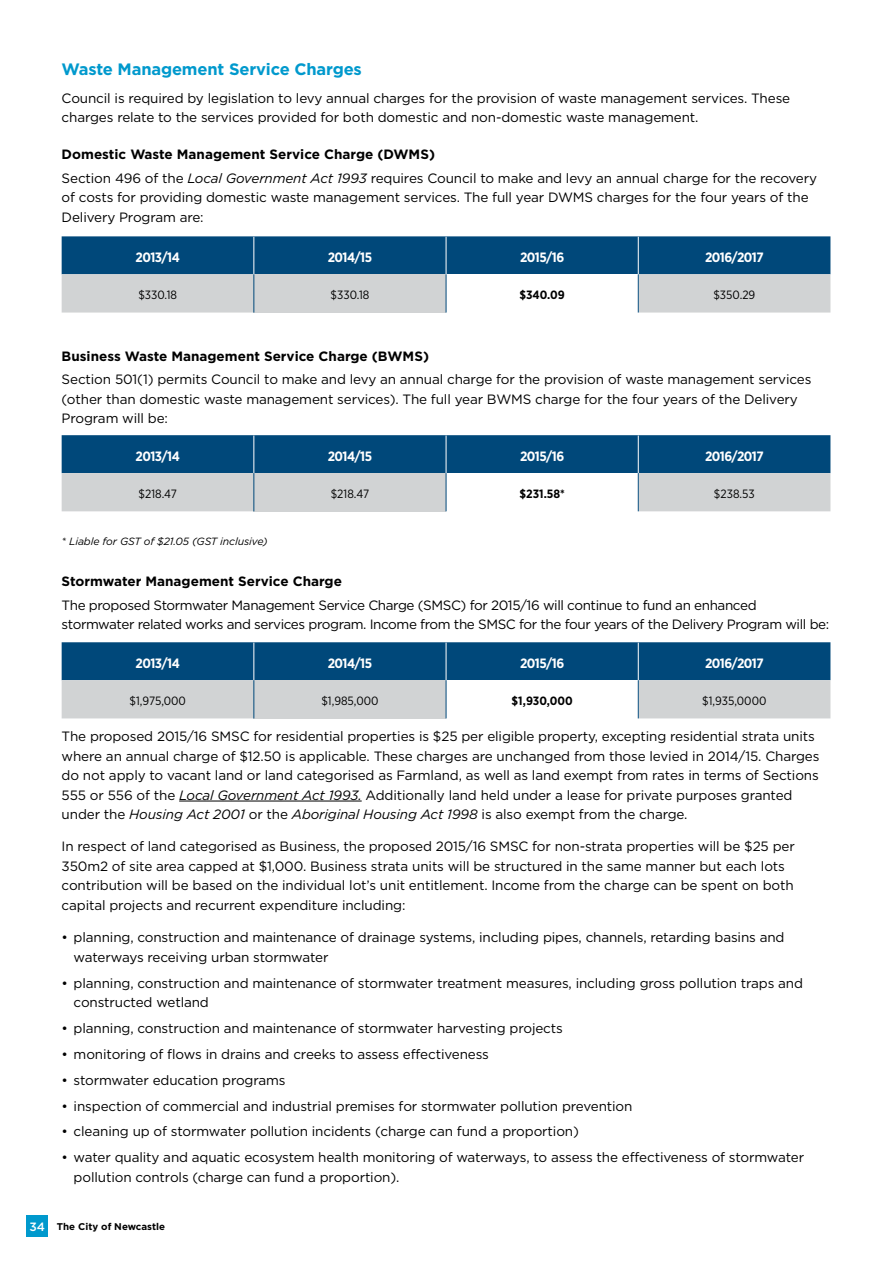
<style>
.page{position:relative;width:893px;height:1263px;background:#fff}
.page>*{position:absolute;margin:0;border:0;box-sizing:border-box;transform-origin:0 0}
.t1{font:700 16.5px "Gotham";letter-spacing:-.01em;color:#0099cd}
.t2{font:13.5px/19.5px "Gotham";letter-spacing:-.01em;color:#000}
.t3{font:13.5px/19.5px "Gotham";letter-spacing:-.03em;color:#000}
.t4{font:700 13.5px "Gotham Narrow";letter-spacing:-.04em;color:#fff}
.t5{font:700 13.5px "Gotham";color:#000}
.t6{font:12px "Gotham Narrow";color:#000}
.t7{font:700 12px "Gotham Narrow";color:#000}
.t8{font:italic 10.5px "Gotham";letter-spacing:-.01em;color:#000}
.t9{font:700 9.75px "Gotham";color:#000}
.s1{font-weight:700}
.s2{font-style:italic}
.s3{font-weight:500;font-size:12px;color:#fff}
</style>
<div class="page">
<div style="left:27px;top:1215px;width:21px;height:21px;background:#0099cd"></div>
<svg style="left:62px;top:236px;width:768px;height:77px;background:#497899"></svg>
<div style="left:254px;top:274px;width:192px;height:39px;background:#d1d3d4"></div>
<div style="left:446px;top:274px;width:192px;height:39px;background:#fff"></div>
<hr style="left:253px;top:237px;width:1px;height:37px;background:#fff">
<hr style="left:446px;top:237px;width:1px;height:37px;background:#fff">
<hr style="left:638px;top:237px;width:1px;height:37px;background:#fff">
<hr style="left:253px;top:274px;width:1px;height:39px;background:#00487a">
<hr style="left:446px;top:274px;width:1px;height:39px;background:#00487a">
<hr style="left:638px;top:274px;width:1px;height:39px;background:#00487a">
<svg style="left:62px;top:435px;width:768px;height:76px;background:#467798"></svg>
<div style="left:254px;top:473px;width:192px;height:38px;background:#d1d3d4"></div>
<div style="left:446px;top:473px;width:192px;height:38px;background:#fff"></div>
<hr style="left:253px;top:436px;width:1px;height:37px;background:#fff">
<hr style="left:446px;top:436px;width:1px;height:37px;background:#fff">
<hr style="left:638px;top:436px;width:1px;height:37px;background:#fff">
<hr style="left:253px;top:473px;width:1px;height:38px;background:#00487a">
<hr style="left:446px;top:473px;width:1px;height:38px;background:#00487a">
<hr style="left:638px;top:473px;width:1px;height:38px;background:#00487a">
<svg style="left:62px;top:642px;width:768px;height:76px;background:#477798"></svg>
<div style="left:254px;top:680px;width:192px;height:38px;background:#d1d3d4"></div>
<div style="left:446px;top:680px;width:192px;height:38px;background:#fff"></div>
<hr style="left:253px;top:643px;width:1px;height:37px;background:#fff">
<hr style="left:446px;top:643px;width:1px;height:37px;background:#fff">
<hr style="left:638px;top:643px;width:1px;height:37px;background:#fff">
<hr style="left:253px;top:680px;width:1px;height:38px;background:#00487a">
<hr style="left:446px;top:680px;width:1px;height:38px;background:#00487a">
<hr style="left:638px;top:680px;width:1px;height:38px;background:#00487a">
<hr style="left:179px;top:801px;width:183px;height:1px;background:#000">
<p class="t1" style="left:62px;top:59px;width:302px">Waste Management Service Charges</p>
<p class="t2" style="left:62px;top:88px;width:730px">Council is required by legislation to levy annual charges for the provision of waste management services. These charges relate to the services provided for both domestic and non-domestic waste management.</p>
<p class="t2" style="left:62px;top:142px;width:757px;line-height:23.7px"><span class="s1">Domestic Waste Management Service Charge (DWMS)<br></span>Section 496 of the <span class="s2">Local Government Act 1993</span> requires Council to make and levy an annual charge for the recovery</p>
<p class="t2" style="left:62px;top:187px;width:749px">of costs for providing domestic waste management services. The full year DWMS charges for the four years of the<br>Delivery Program are:</p>
<p class="t4" style="left:136px;top:249px;width:46px">2013/14</p>
<p class="t4" style="left:328px;top:249px;width:46px">2014/15</p>
<p class="t4" style="left:520px;top:249px;width:46px">2015/16</p>
<p class="t4" style="left:705px;top:249px;width:60px">2016/2017</p>
<p class="t6" style="left:138px;top:288px;width:40px">$330.18</p>
<p class="t6" style="left:331px;top:288px;width:40px">$330.18</p>
<p class="t7" style="left:519px;top:288px;width:47px">$340.09</p>
<p class="t6" style="left:713px;top:288px;width:43px">$350.29</p>
<p class="t5" style="left:62px;top:348px;width:369px">Business Waste Management Service Charge (BWMS)</p>
<p class="t2" style="left:62px;top:370px;width:751px">Section 501(1) permits Council to make and levy an annual charge for the provision of waste management services (other than domestic waste management services). The full year BWMS charge for the four years of the Delivery<br>Program will be:</p>
<p class="t4" style="left:136px;top:447px;width:46px">2013/14</p>
<p class="t4" style="left:328px;top:447px;width:46px">2014/15</p>
<p class="t4" style="left:520px;top:447px;width:46px">2015/16</p>
<p class="t4" style="left:705px;top:447px;width:60px">2016/2017</p>
<p class="t6" style="left:139px;top:487px;width:40px">$218.47</p>
<p class="t6" style="left:331px;top:487px;width:40px">$218.47</p>
<p class="t7" style="left:519px;top:486px;width:47px">$231.58*</p>
<p class="t6" style="left:714px;top:487px;width:42px">$238.53</p>
<p class="t8" style="left:62px;top:535px;width:208px">* Liable for GST of $21.05 (GST inclusive)</p>
<p class="t5" style="left:62px;top:573px;width:282px">Stormwater Management Service Charge</p>
<p class="t3" style="left:62px;top:595px;width:769px">The proposed Stormwater Management Service Charge (SMSC) for 2015/16 will continue to fund an enhanced stormwater related works and services program. Income from the SMSC for the four years of the Delivery Program will be:</p>
<p class="t4" style="left:136px;top:654px;width:46px">2013/14</p>
<p class="t4" style="left:328px;top:654px;width:46px">2014/15</p>
<p class="t4" style="left:520px;top:654px;width:46px">2015/16</p>
<p class="t4" style="left:705px;top:654px;width:60px">2016/2017</p>
<p class="t6" style="left:130px;top:694px;width:58px">$1,975,000</p>
<p class="t6" style="left:321px;top:694px;width:59px">$1,985,000</p>
<p class="t7" style="left:512px;top:693px;width:63px">$1,930,000</p>
<p class="t6" style="left:702px;top:694px;width:66px">$1,935,0000</p>
<p class="t2" style="left:62px;top:726px;width:759px">The proposed 2015/16 SMSC for residential properties is $25 per eligible property, excepting residential strata units where an annual charge of $12.50 is applicable. These charges are unchanged from those levied in 2014/15. Charges do not apply to vacant land or land categorised as Farmland, as well as land exempt from rates in terms of Sections 555 or 556 of the <span class="s2">Local Government Act 1993.</span> Additionally land held under a lease for private purposes granted under the <span class="s2">Housing Act 2001</span> or the <span class="s2">Aboriginal Housing Act 1998</span> is also exempt from the charge.</p>
<p class="t2" style="left:62px;top:837px;width:735px">In respect of land categorised as Business, the proposed 2015/16 SMSC for non-strata properties will be $25 per 350m2 of site area capped at $1,000. Business strata units will be structured in the same manner but each lots contribution will be based on the individual lot’s unit entitlement. Income from the charge can be spent on both capital projects and recurrent expenditure including:</p>
<p class="t2" style="left:74px;top:927px;width:712px;text-indent:-12px">• planning, construction and maintenance of drainage systems, including pipes, channels, retarding basins and waterways receiving urban stormwater</p>
<p class="t2" style="left:74px;top:973px;width:731px;text-indent:-12px">• planning, construction and maintenance of stormwater treatment measures, including gross pollution traps and constructed wetland</p>
<p class="t2" style="left:62px;top:1018px;width:503px">• planning, construction and maintenance of stormwater harvesting projects</p>
<p class="t2" style="left:62px;top:1044px;width:429px">• monitoring of flows in drains and creeks to assess effectiveness</p>
<p class="t2" style="left:62px;top:1070px;width:225px">• stormwater education programs</p>
<p class="t2" style="left:62px;top:1096px;width:572px">• inspection of commercial and industrial premises for stormwater pollution prevention</p>
<p class="t2" style="left:62px;top:1122px;width:519px">• cleaning up of stormwater pollution incidents (charge can fund a proportion)</p>
<p class="t2" style="left:74px;top:1148px;width:732px;text-indent:-12px">• water quality and aquatic ecosystem health monitoring of waterways, to assess the effectiveness of stormwater pollution controls (charge can fund a proportion).</p>
<p class="t9" style="left:29px;top:1220px;width:137px"><span class="s3">34</span> The City of Newcastle</p>
</div>
